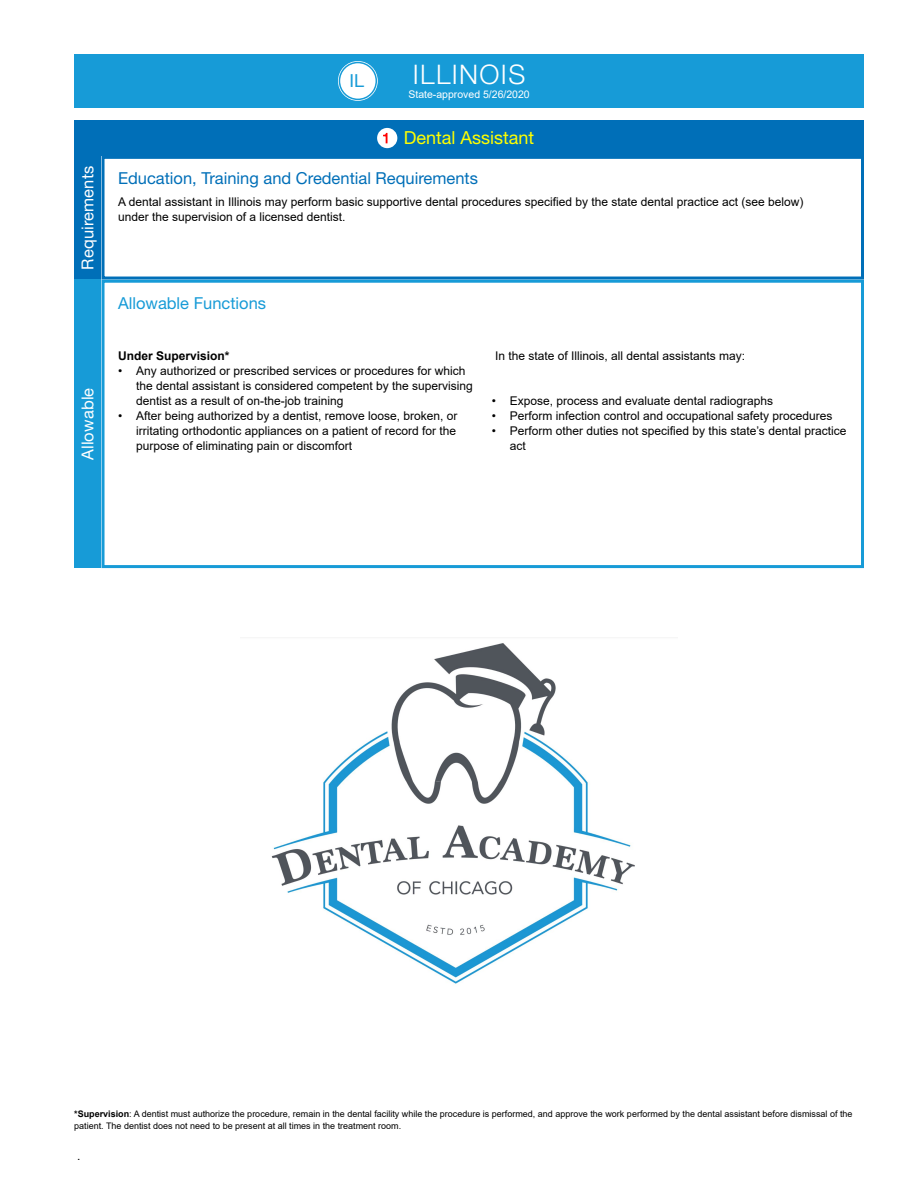
<style>
.page{position:relative;width:918px;height:1188px;background:#fff}
.page>*{position:absolute;margin:0;border:0;box-sizing:border-box;transform-origin:0 0}
.t1{font:300 27px "Helvetica Neue LT Std";color:#fff}
.t2{font:18px "Helvetica Neue LT Std";color:#ff0}
.t3{font:18px "Helvetica Neue LT Std";color:#179bd7}
.t4{font:16.5px "Helvetica Neue LT Std";color:#006fb8}
.t5{font:16.5px "Helvetica Neue LT Std";letter-spacing:.01em;color:#fff}
.t6{font:16.5px "Helvetica Neue LT Std";color:#179bd7}
.t7{font:12px/15px "Arial";color:#000}
.t8{font:700 12px "Arial";color:#000}
.t9{font:10.5px "Arial";color:#fff}
.t10{font:9px/12px "Arial";color:#000}
.s1{font-weight:300;font-size:13.5px;color:#f00}
.s2{font-weight:700}
</style>
<div class="page">
<div style="left:102px;top:156px;width:762px;height:124px;border:3px solid #006fb8"></div>
<div style="left:102px;top:280px;width:762px;height:288px;border:3px solid #179bd7"></div>
<div style="left:74px;top:156px;width:27px;height:124px;background:#006fb8"></div>
<div style="left:74px;top:280px;width:27px;height:288px;background:#179bd7"></div>
<div style="left:74px;top:120px;width:790px;height:36px;background:#006fb8"></div>
<div style="left:377px;top:128px;width:20px;height:20px;background:#fff;border-radius:50%"></div>
<div style="left:74px;top:54px;width:790px;height:54px;background:#179bd7"></div>
<svg style="left:338px;top:61px;width:40px;height:40px"></svg>
<div style="left:336px;top:59px;width:44px;height:44px;border:1px solid #179bd7;border-radius:50%"></div>
<div style="left:339px;top:62px;width:38px;height:38px;border:1px solid #179bd7;border-radius:50%"></div>
<img style="left:271px;top:643px;width:364px;height:341px">
<h3 class="t5" style="left:78px;top:270px;width:106px;rotate:-90deg">Requirements</h3>
<h3 class="t5" style="left:78px;top:460px;width:74px;rotate:-90deg">Allowable</h3>
<h2 class="t3" style="left:349px;top:70px;width:16px">IL</h2>
<h1 class="t1" style="left:413px;top:57px;width:15px">ILLINOIS</h1>
<p class="t9" style="left:408px;top:87px;width:123px">State-approved 5/26/2020</p>
<h2 class="t2" style="left:382px;top:127px;width:153px"><span class="s1">1</span> Dental Assistant</h2>
<h3 class="t4" style="left:118px;top:168px;width:362px">Education, Training and Credential Requirements</h3>
<p class="t7" style="left:118px;top:194px;width:687px">A dental assistant in Illinois may perform basic supportive dental procedures specified by the state dental practice act (see below) under the supervision of a licensed dentist.</p>
<h3 class="t6" style="left:118px;top:293px;width:150px">Allowable Functions</h3>
<p class="t8" style="left:118px;top:347px;width:113px">Under Supervision*</p>
<p class="t7" style="left:136px;top:363px;width:338px;text-indent:-18px">• Any authorized or prescribed services or procedures for which the dental assistant is considered competent by the supervising dentist as a result of on-the-job training</p>
<p class="t7" style="left:136px;top:408px;width:323px;text-align:justify;text-indent:-18px">• After being authorized by a dentist, remove loose, broken, or irritating orthodontic appliances on a patient of record for the purpose of eliminating pain or discomfort</p>
<p class="t7" style="left:495px;top:348px;width:252px">In the state of Illinois, all dental assistants may:</p>
<p class="t7" style="left:492px;top:393px;width:283px">• Expose, process and evaluate dental radiographs</p>
<p class="t7" style="left:492px;top:408px;width:342px">• Perform infection control and occupational safety procedures</p>
<p class="t7" style="left:510px;top:423px;width:338px;text-indent:-18px">• Perform other duties not specified by this state’s dental practice act</p>
<p class="t10" style="left:74px;top:1108px;width:780px"><span class="s2">*Supervision</span>: A dentist must authorize the procedure, remain in the dental facility while the procedure is performed, and approve the work performed by the dental assistant before dismissal of the patient. The dentist does not need to be present at all times in the treatment room.</p>
<p class="t7" style="left:77px;top:1148px;width:5px">.</p>
</div>
